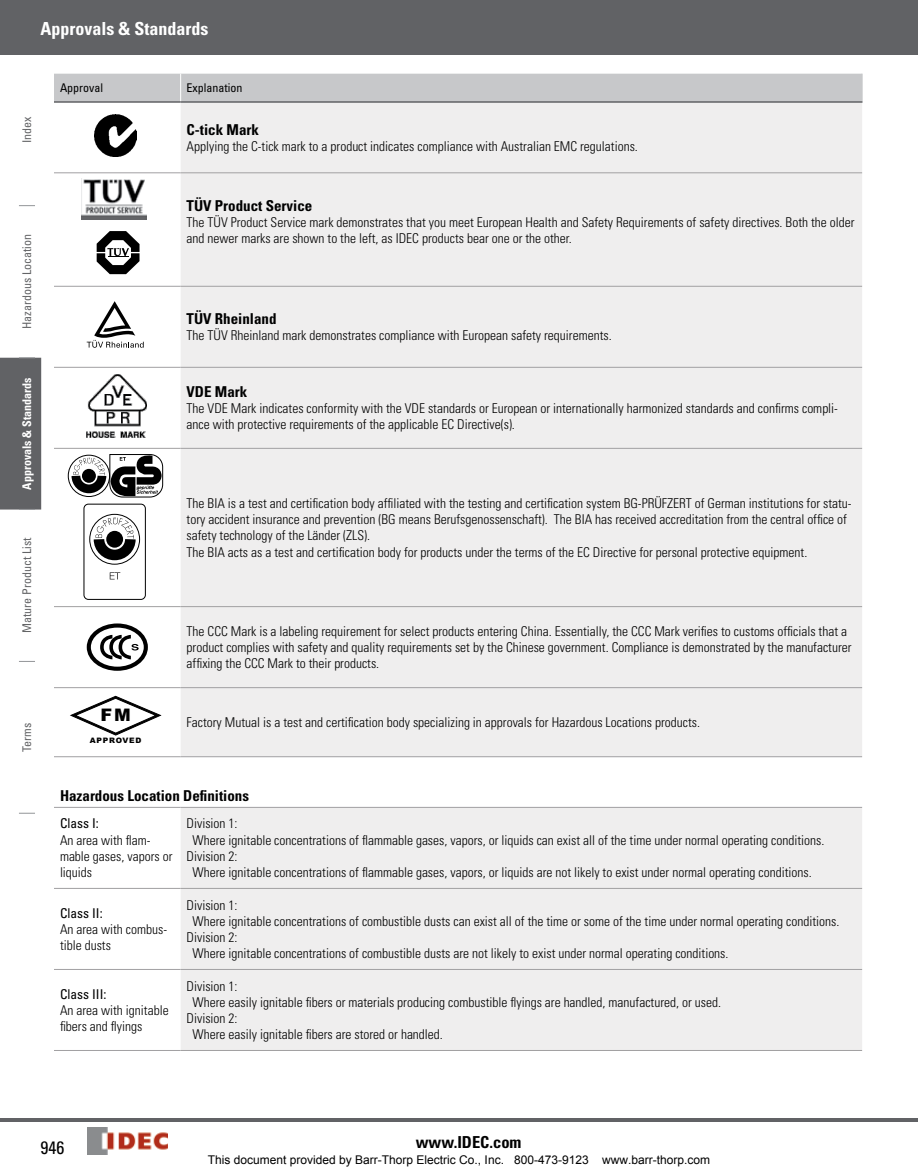
<style>
.page{position:relative;width:918px;height:1175px;background:#fff}
.page>*{position:absolute;margin:0;border:0;box-sizing:border-box;transform-origin:0 0}
.t1{font:700 condensed 18px "Univers LT Std";color:#fff}
.t2{font:condensed 18px "Univers LT Std";color:#000}
.t3{font:900 17.25px "Arial";color:#000}
.t4{font:700 condensed 16.5px "Univers LT Std";color:#000}
.t5{font:700 condensed 15px "Univers LT Std";color:#000}
.t6{font:300 condensed 13.5px/16.2px "Univers LT Std";color:#000}
.t7{font:condensed 13.5px "Univers LT Std";color:#000}
.t8{font:12px "Arial";color:#000}
.t9{font:condensed 12px "Univers LT Std";color:#636466}
.t10{font:700 condensed 12px "Univers LT Std";color:#fff}
.t11{font:condensed 12px "Univers LT Std";color:#000}
.t12{font:900 7.5px "Arial";letter-spacing:.1em;color:#000}
</style>
<div class="page">
<img style="left:88px;top:1127px;width:80px;height:27px">
<svg style="left:883px;top:54px;width:16px;height:1px"></svg>
<div style="left:0;top:0;width:918px;height:54px;background:#616265"></div>
<hr style="left:0;top:1118px;width:918px;height:3px;background:#616265">
<svg style="left:19px;top:205px;width:16px;height:1px"></svg>
<div style="left:0;top:357px;width:41px;height:153px;background:#616265"></div>
<svg style="left:19px;top:661px;width:16px;height:1px"></svg>
<svg style="left:19px;top:813px;width:16px;height:1px"></svg>
<div style="left:181px;top:103px;width:681px;height:947px;background:#efeeee"></div>
<hr style="left:181px;top:101px;width:681px;height:2px;background:#616265">
<hr style="left:54px;top:172px;width:127px;height:1px;background:#a1a0a2">
<hr style="left:54px;top:286px;width:127px;height:1px;background:#a1a0a2">
<hr style="left:181px;top:172px;width:681px;height:1px;background:#a1a0a2">
<hr style="left:181px;top:286px;width:681px;height:1px;background:#a1a0a2">
<hr style="left:54px;top:367px;width:127px;height:1px;background:#a1a0a2">
<hr style="left:181px;top:367px;width:681px;height:1px;background:#a1a0a2">
<hr style="left:54px;top:448px;width:127px;height:1px;background:#a1a0a2">
<hr style="left:54px;top:606px;width:127px;height:1px;background:#a1a0a2">
<hr style="left:181px;top:448px;width:681px;height:1px;background:#a1a0a2">
<hr style="left:181px;top:606px;width:681px;height:1px;background:#a1a0a2">
<hr style="left:54px;top:687px;width:127px;height:1px;background:#a1a0a2">
<hr style="left:181px;top:687px;width:681px;height:1px;background:#a1a0a2">
<hr style="left:54px;top:756px;width:127px;height:1px;background:#a1a0a2">
<hr style="left:181px;top:756px;width:681px;height:1px;background:#a1a0a2">
<hr style="left:54px;top:807px;width:127px;height:1px;background:#a1a0a2">
<hr style="left:54px;top:888px;width:127px;height:1px;background:#a1a0a2">
<hr style="left:54px;top:969px;width:127px;height:1px;background:#a1a0a2">
<hr style="left:54px;top:1050px;width:127px;height:1px;background:#a1a0a2">
<hr style="left:181px;top:807px;width:681px;height:1px;background:#a1a0a2">
<hr style="left:181px;top:888px;width:681px;height:1px;background:#a1a0a2">
<hr style="left:181px;top:969px;width:681px;height:1px;background:#a1a0a2">
<hr style="left:181px;top:1050px;width:681px;height:1px;background:#a1a0a2">
<div style="left:54px;top:74px;width:809px;height:28px;background:#c7c8ca"></div>
<hr style="left:54px;top:101px;width:127px;height:2px;background:#616265">
<img style="left:94px;top:114px;width:43px;height:43px">
<img style="left:82px;top:179px;width:64px;height:40px">
<svg style="left:97px;top:231px;width:43px;height:43px"></svg>
<svg style="left:87px;top:301px;width:57px;height:47px"></svg>
<img style="left:86px;top:374px;width:60px;height:64px">
<svg style="left:67px;top:454px;width:96px;height:43px"></svg>
<svg style="left:89px;top:517px;width:52px;height:48px"></svg>
<div style="left:84px;top:504px;width:62px;height:95px;border:1px solid #000;border-radius:4px"></div>
<svg style="left:110px;top:572px;width:10px;height:7px"></svg>
<div style="left:87px;top:623px;width:61px;height:48px;border:4px solid #000;border-radius:50%"></div>
<svg style="left:100px;top:635px;width:39px;height:24px"></svg>
<svg style="left:70px;top:695px;width:92px;height:41px"></svg>
<h1 class="t1" style="left:40px;top:18px;width:169px">Approvals &amp; Standards</h1>
<p class="t9" style="left:19px;top:143px;width:28px;rotate:-90deg">Index</p>
<p class="t9" style="left:19px;top:329px;width:97px;rotate:-90deg">Hazardous Location</p>
<p class="t11" style="left:60px;top:80px;width:45px">Approval</p>
<p class="t11" style="left:187px;top:80px;width:57px">Explanation</p>
<p class="t5" style="left:187px;top:120px;width:74px">C-tick Mark</p>
<p class="t6" style="left:187px;top:138px;width:453px">Applying the C-tick mark to a product indicates compliance with Australian EMC regulations.</p>
<p class="t5" style="left:187px;top:196px;width:127px">TÜV Product Service</p>
<p class="t6" style="left:187px;top:214px;width:669px">The TÜV Product Service mark demonstrates that you meet European Health and Safety Requirements of safety directives. Both the older and newer marks are shown to the left, as IDEC products bear one or the other.</p>
<p class="t5" style="left:187px;top:309px;width:92px">TÜV Rheinland</p>
<p class="t6" style="left:187px;top:327px;width:427px">The TÜV Rheinland mark demonstrates compliance with European safety requirements.</p>
<p class="t10" style="left:20px;top:489px;width:113px;rotate:-90deg">Approvals &amp; Standards</p>
<p class="t9" style="left:19px;top:633px;width:97px;rotate:-90deg">Mature Product List</p>
<p class="t9" style="left:19px;top:752px;width:31px;rotate:-90deg">Terms</p>
<p class="t5" style="left:187px;top:382px;width:62px">VDE Mark</p>
<p class="t6" style="left:187px;top:400px;width:653px">The VDE Mark indicates conformity with the VDE standards or European or internationally harmonized standards and confirms compli&shy;ance with protective requirements of the applicable EC Directive(s).</p>
<p class="t6" style="left:187px;top:495px;width:666px">The BIA is a test and certification body affiliated with the testing and certification system BG-PRÜFZERT of German institutions for statu&shy;tory accident insurance and prevention (BG means Berufsgenossenschaft). The BIA has received accreditation from the central office of safety technology of the Länder (ZLS).<br>The BIA acts as a test and certification body for products under the terms of the EC Directive for personal protective equipment.</p>
<p class="t3" style="left:101px;top:705px;width:32px">FM</p>
<p class="t12" style="left:90px;top:736px;width:53px">APPROVED</p>
<p class="t6" style="left:187px;top:623px;width:666px">The CCC Mark is a labeling requirement for select products entering China. Essentially, the CCC Mark verifies to customs officials that a product complies with safety and quality requirements set by the Chinese government. Compliance is demonstrated by the manufacturer affixing the CCC Mark to their products.</p>
<p class="t6" style="left:187px;top:714px;width:515px">Factory Mutual is a test and certification body specializing in approvals for Hazardous Locations products.</p>
<p class="t5" style="left:60px;top:787px;width:191px">Hazardous Location Definitions</p>
<p class="t7" style="left:60px;top:815px;width:40px">Class I:</p>
<p class="t6" style="left:60px;top:831px;width:114px">An area with flam&shy;mable gases, vapors or liquids</p>
<p class="t6" style="left:187px;top:815px;width:52px">Division 1:</p>
<p class="t6" style="left:193px;top:831px;width:633px">Where ignitable concentrations of flammable gases, vapors, or liquids can exist all of the time under normal operating conditions.</p>
<p class="t6" style="left:187px;top:848px;width:52px">Division 2:</p>
<p class="t6" style="left:193px;top:864px;width:621px">Where ignitable concentrations of flammable gases, vapors, or liquids are not likely to exist under normal operating conditions.</p>
<p class="t7" style="left:60px;top:904px;width:44px">Class II:</p>
<p class="t6" style="left:60px;top:921px;width:109px">An area with combus&shy;tible dusts</p>
<p class="t7" style="left:60px;top:985px;width:48px">Class III:</p>
<p class="t6" style="left:60px;top:1002px;width:110px">An area with ignitable fibers and flyings</p>
<p class="t6" style="left:187px;top:896px;width:52px">Division 1:</p>
<p class="t6" style="left:193px;top:912px;width:648px">Where ignitable concentrations of combustible dusts can exist all of the time or some of the time under normal operating conditions.</p>
<p class="t6" style="left:187px;top:929px;width:52px">Division 2:</p>
<p class="t6" style="left:193px;top:945px;width:537px">Where ignitable concentrations of combustible dusts are not likely to exist under normal operating conditions.</p>
<p class="t6" style="left:187px;top:977px;width:52px">Division 1:</p>
<p class="t6" style="left:193px;top:993px;width:530px">Where easily ignitable fibers or materials producing combustible flyings are handled, manufactured, or used.</p>
<p class="t6" style="left:187px;top:1010px;width:52px">Division 2:</p>
<p class="t6" style="left:193px;top:1026px;width:252px">Where easily ignitable fibers are stored or handled.</p>
<h1 class="t2" style="left:40px;top:1136px;width:25px">946</h1>
<p class="t4" style="left:416px;top:1131px;width:107px">www.IDEC.com</p>
<p class="t8" style="left:208px;top:1152px;width:504px">This document provided by Barr-Thorp Electric Co., Inc. 800-473-9123 www.barr-thorp.com</p>
</div>
